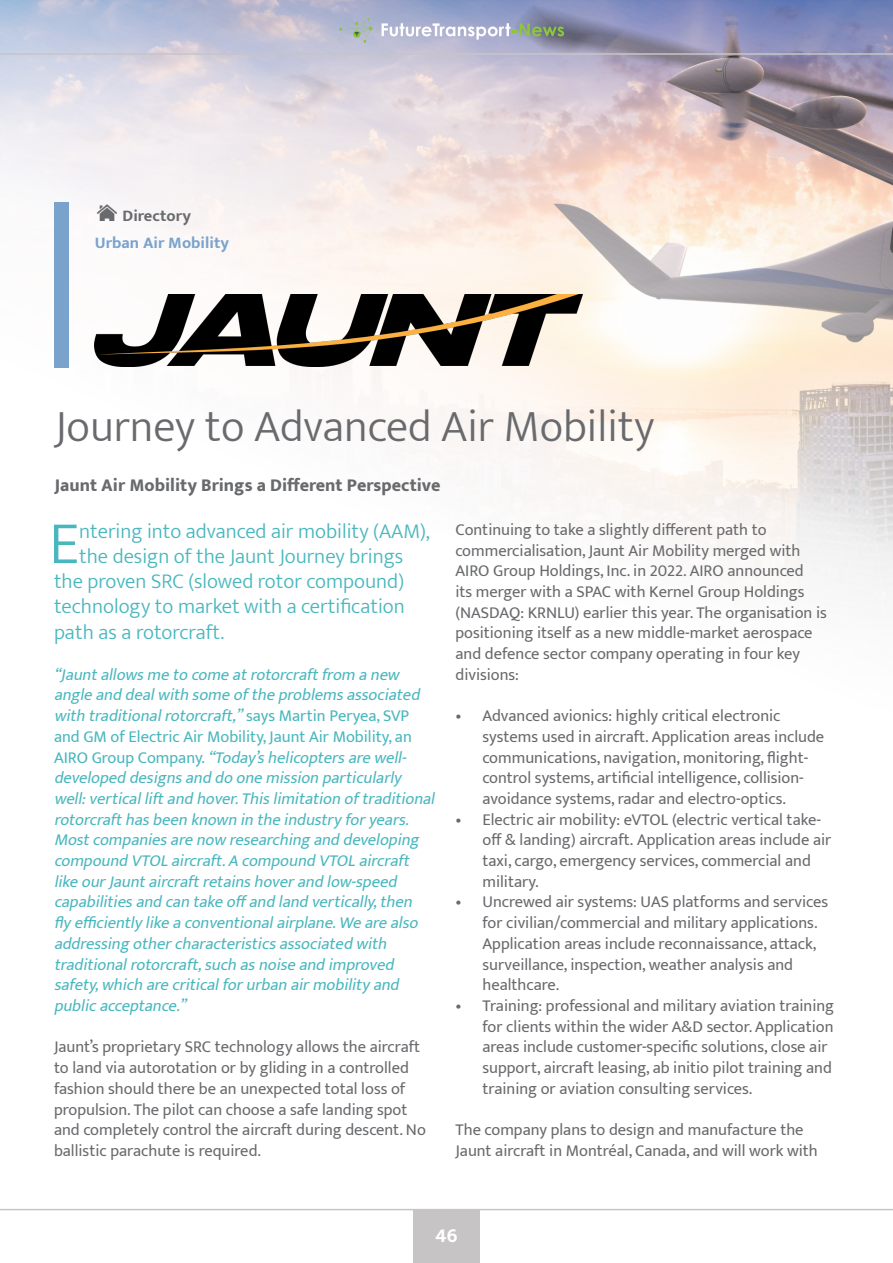
<style>
.page{position:relative;width:893px;height:1263px;background:#fff}
.page>*{position:absolute;margin:0;border:0;box-sizing:border-box;transform-origin:0 0}
.t1{font:300 61.05px "Mukta";color:#49b7be}
.t2{font:300 45px "Mukta";color:#696a6d}
.t3{font:300 21px "Mukta";color:#49b7be}
.t4{font:700 21px "Mukta Mahee";color:#fff}
.t5{font:800 18px "Mukta";color:#696a6d}
.t6{font:16.5px/20.7px "Mukta";color:#696a6d}
.t7{font:italic 16.5px/20.7px "Mukta";color:#49b7be}
.t8{font:700 16.5px "Mukta";color:#79a3cd}
.t9{font:700 16.5px "Mukta";color:#696a6d}
.s1{font-style:normal}
</style>
<div class="page">
<img style="left:0;top:0;width:893px;height:588px">
<div style="left:54px;top:202px;width:14px;height:165px;background:#79a3cd"></div>
<img style="left:95px;top:203px;width:22px;height:18px">
<img style="left:95px;top:295px;width:487px;height:71px">
<svg style="left:382px;top:23px;width:182px;height:17px"></svg>
<svg style="left:337px;top:15px;width:36px;height:28px"></svg>
<hr style="left:0;top:1209px;width:893px;height:1px;background:#c7c4c6">
<div style="left:413px;top:1209px;width:67px;height:54px;background:#c7c4c6"></div>
<hr style="left:0;top:53px;width:893px;height:2px;background:#c7c5c6">
<p class="t9" style="left:123px;top:206px;width:70px">Directory</p>
<p class="t8" style="left:95px;top:233px;width:136px">Urban Air Mobility</p>
<p class="t2" style="left:55px;top:399px;width:601px">Journey to Advanced Air Mobility</p>
<p class="t5" style="left:55px;top:474px;width:387px">Jaunt Air Mobility Brings a Different Perspective</p>
<p class="t1" style="left:49px;top:506px;width:32px">E</p>
<p class="t3" style="left:79px;top:518px;width:352px">ntering into advanced air mobility (AAM),</p>
<p class="t3" style="left:79px;top:543px;width:326px">the design of the Jaunt Journey brings</p>
<p class="t3" style="left:54px;top:569px;width:352px">the proven SRC (slowed rotor compound)</p>
<p class="t3" style="left:54px;top:594px;width:352px">technology to market with a certification</p>
<p class="t3" style="left:54px;top:619px;width:172px">path as a rotorcraft.</p>
<p class="t7" style="left:54px;top:664px;width:387px">“Jauntallowsmeto comeatrotorcraftfrom anew angleanddealwith someoftheproblemsassociated with traditionalrotorcraft,” <span class="s1">s a ys M a r t i n P e rye a , SV P<br>and GM of Electric Air Mobility, Jaunt Air Mobility, an<br>A I R O G ro u p C o m p a n y.</span> “Today’shelicoptersarewell&shy;developeddesignsanddo onemissionparticularly well:verticalliftandhover.Thislimitationoftraditional rotorcrafthasbeenknownintheindustryforyears.<br>Mostcompaniesarenow researching anddeveloping compoundVTOLaircraft.A compoundVTOLaircraft likeourJauntaircraftretainshoverandlow-speed capabilitiesandcantakeoff andlandvertically,then flyefficientlylikeaconventionalairplane.Wearealso addressing othercharacteristicsassociatedwith traditionalrotorcraft,such asnoiseandimproved safety,which arecriticalforurbanairmobilityand publicacceptance.”</p>
<p class="t6" style="left:54px;top:1036px;width:373px">Jaunt’s proprietary SRC technology allows the aircraft to land via autorotation or by gliding in a controlled fashion should there be an unexpected total loss of propulsion. The pilot can choose a safe landing spot and completely control the aircraft during descent. No ballistic parachute is required.</p>
<p class="t6" style="left:455px;top:519px;width:373px">Continuing to take a slightly different path to commercialisation, Jaunt Air Mobility merged with AIRO Group Holdings, Inc. in 2022. AIRO announced<br>its merger with a SPAC with Kernel Group Holdings (NASDAQ: KRNLU) earlier this year. The organisation is positioning itself as a new middle-market aerospace and defence sector company operating in four key divisions:</p>
<p class="t6" style="left:482px;top:705px;width:343px;text-indent:-27px">• Advanced avionics: highly critical electronic systems used in aircraft. Application areas include communications, navigation, monitoring, flight&shy;control systems, artificial intelligence, collision&shy;avoidance systems, radar and electro-optics.</p>
<p class="t6" style="left:482px;top:809px;width:350px;text-indent:-27px">• Electric air mobility: eVTOL (electric vertical take&shy;off &amp; landing) aircraft. Application areas include air taxi, cargo, emergency services, commercial and military.</p>
<p class="t6" style="left:482px;top:891px;width:347px;text-indent:-27px">• Uncrewed air systems: UAS platforms and services for civilian/commercial and military applications.<br>Application areas include reconnaissance, attack, surveillance, inspection, weather analysis and healthcare.</p>
<p class="t6" style="left:482px;top:995px;width:353px;text-indent:-27px">• Training: professional and military aviation training for clients within the wider A&amp;D sector. Application areas include customer-specific solutions, close air support, aircraft leasing, ab initio pilot training and training or aviation consulting services.</p>
<p class="t6" style="left:455px;top:1119px;width:364px">The company plans to design and manufacture the<br>Jaunt aircraft in Montréal, Canada, and will work with</p>
<p class="t4" style="left:435px;top:1222px;width:24px">46</p>
</div>
